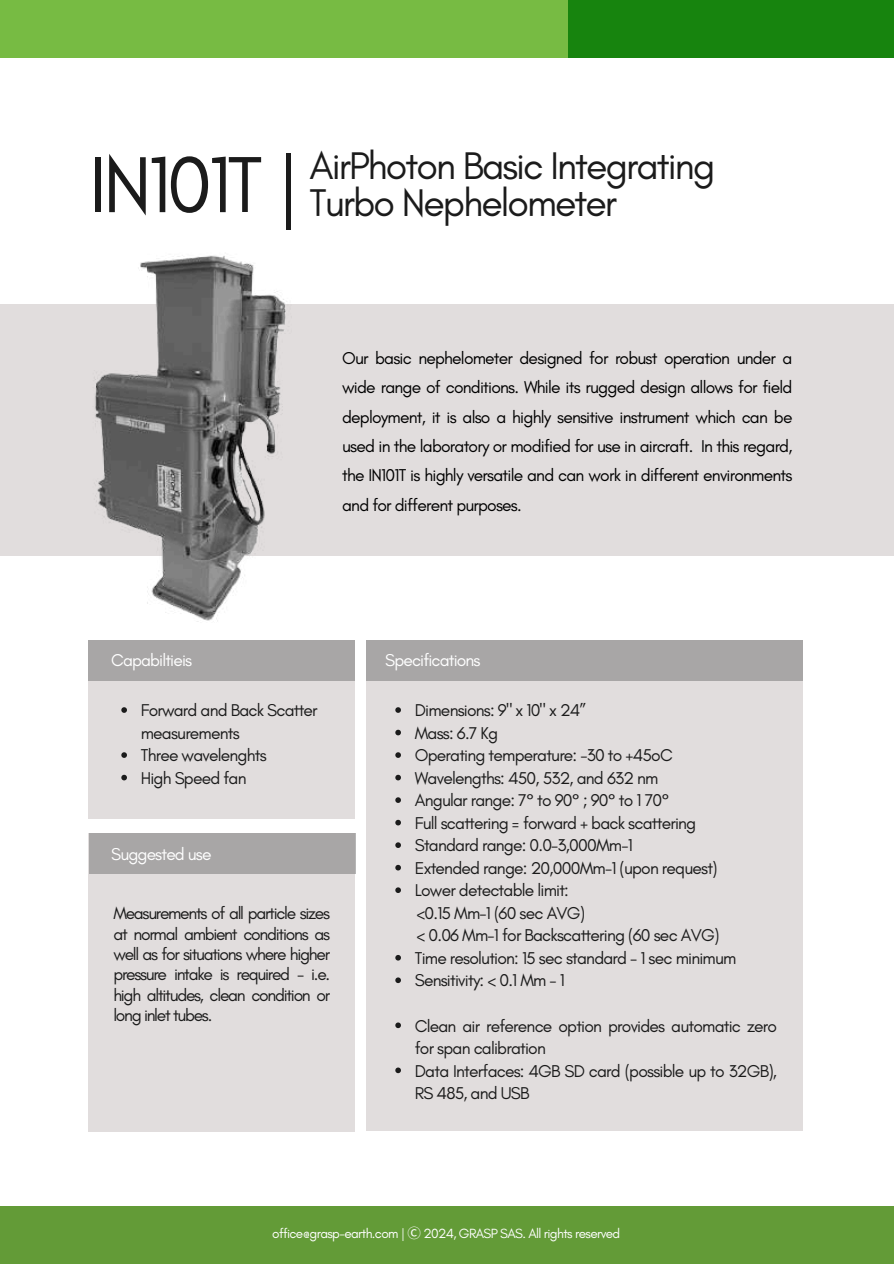
<style>
.page{position:relative;width:894px;height:1264px;background:#fff}
.page>*{position:absolute;margin:0;border:0;box-sizing:border-box;transform-origin:0 0}
.t1{font:39.3px/37.2px "Glacial Indifference";letter-spacing:-.05em;color:#1b1b1b}
.t2{font:17.4px/22.5px "Glacial Indifference";letter-spacing:-.045em;color:#1b1b1b}
.t3{font:17.4px/29.2px "Glacial Indifference";letter-spacing:-.045em;color:#000;text-align:justify}
.t4{font:17.4px "Glacial Indifference";letter-spacing:-.05em;color:#fff}
.t5{font:13.5px "Glacial Indifference";letter-spacing:-.045em;color:#fff}
.s1{font-size:80.7px}
.s2{font-family:"Noto Sans CJ Ksc"}
</style>
<div class="page">
<div style="left:0;top:0;width:576px;height:58px;background:#77bb43"></div>
<div style="left:568px;top:0;width:325px;height:58px;background:#17840e"></div>
<div style="left:0;top:1206px;width:893px;height:57px;background:#639b37"></div>
<div style="left:0;top:304px;width:893px;height:252px;background:#e1dddd"></div>
<div style="left:367px;top:640px;width:435px;height:490px;background:#e1dddd"></div>
<img style="left:95px;top:255px;width:272px;height:444px">
<div style="left:88px;top:640px;width:266px;height:178px;background:#e1dddd"></div>
<svg style="left:395px;top:707px;width:6px;height:6px"></svg>
<svg style="left:395px;top:729px;width:6px;height:6px"></svg>
<svg style="left:395px;top:752px;width:6px;height:6px"></svg>
<svg style="left:395px;top:774px;width:6px;height:6px"></svg>
<svg style="left:395px;top:797px;width:6px;height:6px"></svg>
<svg style="left:395px;top:819px;width:6px;height:6px"></svg>
<svg style="left:395px;top:842px;width:6px;height:6px"></svg>
<svg style="left:395px;top:864px;width:6px;height:6px"></svg>
<svg style="left:395px;top:887px;width:6px;height:6px"></svg>
<svg style="left:395px;top:955px;width:6px;height:5px"></svg>
<svg style="left:395px;top:977px;width:6px;height:6px"></svg>
<svg style="left:395px;top:1022px;width:6px;height:6px"></svg>
<svg style="left:395px;top:1067px;width:6px;height:6px"></svg>
<div style="left:88px;top:640px;width:266px;height:41px;background:#a8a6a6"></div>
<div style="left:367px;top:640px;width:435px;height:41px;background:#a8a6a6"></div>
<div style="left:88px;top:833px;width:266px;height:298px;background:#e1dddd"></div>
<div style="left:89px;top:833px;width:266px;height:41px;background:#a8a6a6"></div>
<svg style="left:121px;top:707px;width:6px;height:6px"></svg>
<svg style="left:121px;top:752px;width:6px;height:6px"></svg>
<svg style="left:121px;top:774px;width:6px;height:6px"></svg>
<h1 class="t1" style="left:309px;top:146px;width:407px;text-indent:-220px"><span class="s1">IN101T |</span> AirPhoton Basic Integrating<br>Turbo Nephelometer</h1>
<p class="t3" style="left:342px;top:343px;width:451px">Our basic nephelometer designed for robust operation under a wide range of conditions. While its rugged design allows for field deployment, it is also a highly sensitive instrument which can be used in the laboratory or modified for use in aircraft. In this regard, the IN101T is highly versatile and can work in different environments and for different purposes.</p>
<p class="t4" style="left:111px;top:650px;width:82px">Capabiltieis</p>
<p class="t4" style="left:385px;top:650px;width:97px">Specifications</p>
<p class="t2" style="left:141px;top:699px;width:178px">Forward and Back Scatter measurements<br>Three wavelenghts<br>High Speed fan</p>
<p class="t4" style="left:111px;top:843px;width:102px">Suggested use</p>
<p class="t2" style="left:113px;top:903px;width:218px;line-height:20.2px;text-align:justify">Measurements of all particle sizes at normal ambient conditions as well as for situations where higher pressure intake is required - i.e. high altitudes, clean condition or long inlet tubes.</p>
<p class="t2" style="left:414px;top:699px;width:323px">Dimensions: 9" x 10" x 24”<br>Mass: 6.7 Kg<br>Operating temperature: -30 to +45oC<br>Wavelengths: 450, 532, and 632 nm<br>Angular range: 7° to 90° ; 90° to 1 70°<br>Full scattering = forward + back scattering<br>Standard range: 0.0-3,000Mm-1<br>Extended range: 20,000Mm-1 (upon request)<br>Lower detectable limit:<br>&lt;0.15 Mm-1 (60 sec AVG)<br>&lt; 0.06 Mm-1 for Backscattering (60 sec AVG)<br>Time resolution: 15 sec standard - 1 sec minimum<br>Sensitivity: &lt; 0.1 Mm - 1</p>
<p class="t2" style="left:414px;top:1014px;width:363px">Clean air reference option provides automatic zero for span calibration<br>Data Interfaces: 4GB SD card (possible up to 32GB), RS 485, and USB</p>
<p class="t5" style="left:272px;top:1225px;width:349px">office@grasp-earth.com | <span class="s2">Ⓒ</span> 2024, GRASP SAS. All rights reserved</p>
</div>
